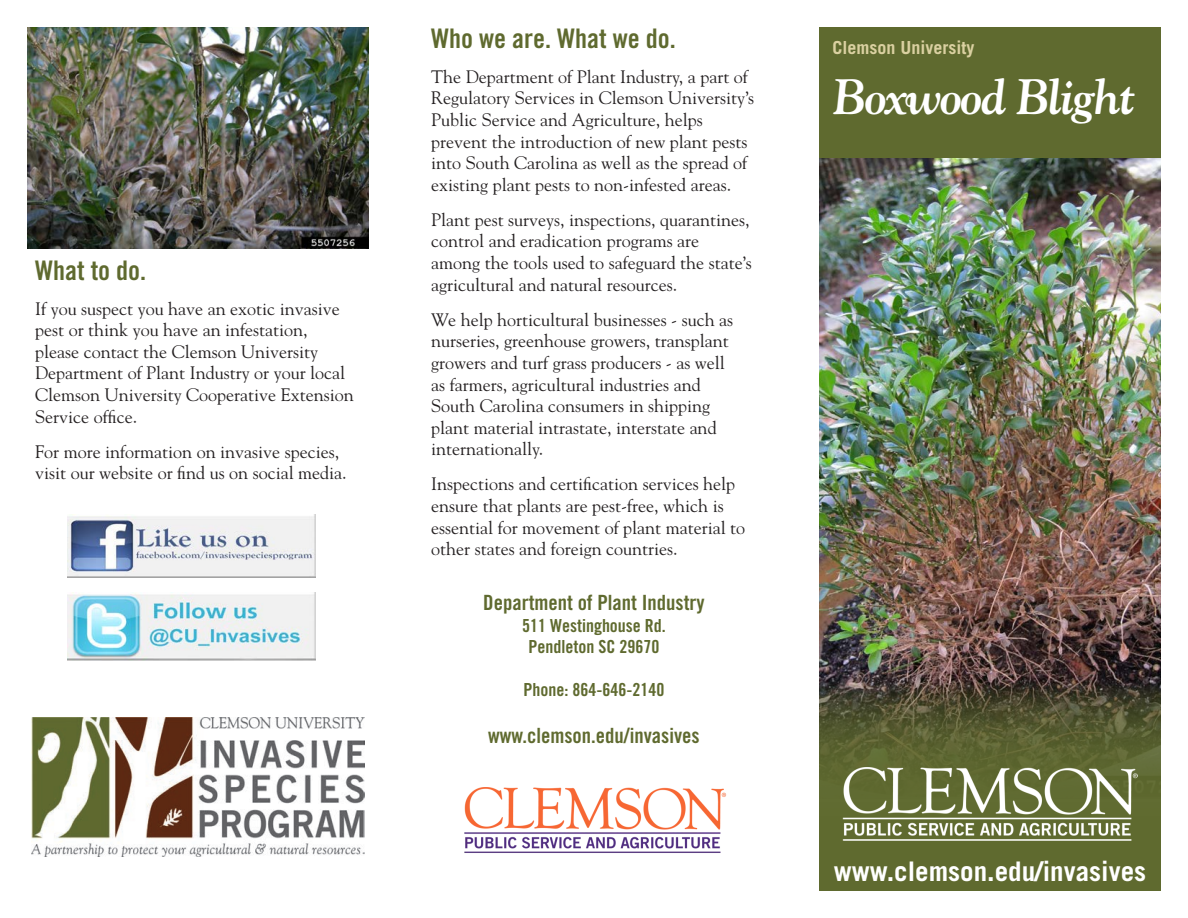
<style>
.page{position:relative;width:1188px;height:918px;background:#fff}
.page>*{position:absolute;margin:0;border:0;box-sizing:border-box;transform-origin:0 0}
.t1{font:49.5px "Goudy Bold Italic Os F";letter-spacing:-.03em;color:#fff}
.t2{font:27px "Trade Gothic Bold Cond Twenty";color:#5f6a2f}
.t3{font:700 27px "Trade Gothic LT";color:#fff}
.t4{font:21px "Trade Gothic Bold Cond Twenty";color:#5f6a2f}
.body{font:18px/21.6px "Goudy";color:#231f20}
.t5{font:18px "Trade Gothic Bold Cond Twenty";color:#5f6a2f}
.t6{font:700 18px "Trade Gothic LT";color:#dad0a1}
</style>
<div class="page">
<img style="left:819px;top:158px;width:342px;height:523px">
<svg style="left:819px;top:681px;width:342px;height:210px;background:#585d31"></svg>
<div style="left:819px;top:27px;width:342px;height:131px;background:#5f6a2f"></div>
<img style="left:464px;top:787px;width:263px;height:66px">
<img style="left:68px;top:514px;width:248px;height:64px">
<img style="left:68px;top:593px;width:248px;height:68px">
<img style="left:31px;top:718px;width:334px;height:139px">
<img style="left:838px;top:767px;width:302px;height:76px">
<img style="left:27px;top:27px;width:342px;height:222px">
<p class="t2" style="left:35px;top:254px;width:112px">What to do.</p>
<p class="body" style="left:35px;top:297px;width:320px">If you suspect you have an exotic invasive pest or think you have an infestation, please contact the Clemson University Department of Plant Industry or your local Clemson University Cooperative Extension Service office.</p>
<p class="body" style="left:35px;top:440px;width:313px">For more information on invasive species, visit our website or find us on social media.</p>
<p class="t2" style="left:431px;top:22px;width:246px">Who we are. What we do.</p>
<p class="body" style="left:431px;top:65px;width:324px">The Department of Plant Industry, a part of Regulatory Services in Clemson University’s Public Service and Agriculture, helps prevent the introduction of new plant pests into South Carolina as well as the spread of existing plant pests to non-infested areas.</p>
<p class="body" style="left:431px;top:208px;width:322px">Plant pest surveys, inspections, quarantines, control and eradication programs are among the tools used to safeguard the state’s agricultural and natural resources.</p>
<p class="body" style="left:431px;top:308px;width:303px">We help horticultural businesses - such as nurseries, greenhouse growers, transplant growers and turf grass producers - as well as farmers, agricultural industries and South Carolina consumers in shipping plant material intrastate, interstate and internationally.</p>
<p class="body" style="left:431px;top:473px;width:315px">Inspections and certification services help ensure that plants are pest-free, which is essential for movement of plant material to other states and foreign countries.</p>
<p class="t4" style="left:483px;top:590px;width:223px">Department of Plant Industry</p>
<p class="t5" style="left:522px;top:614px;width:145px">511 Westinghouse Rd.</p>
<p class="t5" style="left:529px;top:636px;width:132px">Pendleton SC 29670</p>
<p class="t5" style="left:524px;top:679px;width:142px">Phone: 864-646-2140</p>
<p class="t4" style="left:488px;top:723px;width:213px">www.clemson.edu/invasives</p>
<p class="t6" style="left:832px;top:37px;width:143px">Clemson University</p>
<p class="t1" style="left:834px;top:66px;width:304px">Boxwood Blight</p>
<p class="t3" style="left:834px;top:854px;width:314px">www.clemson.edu/invasives</p>
</div>
